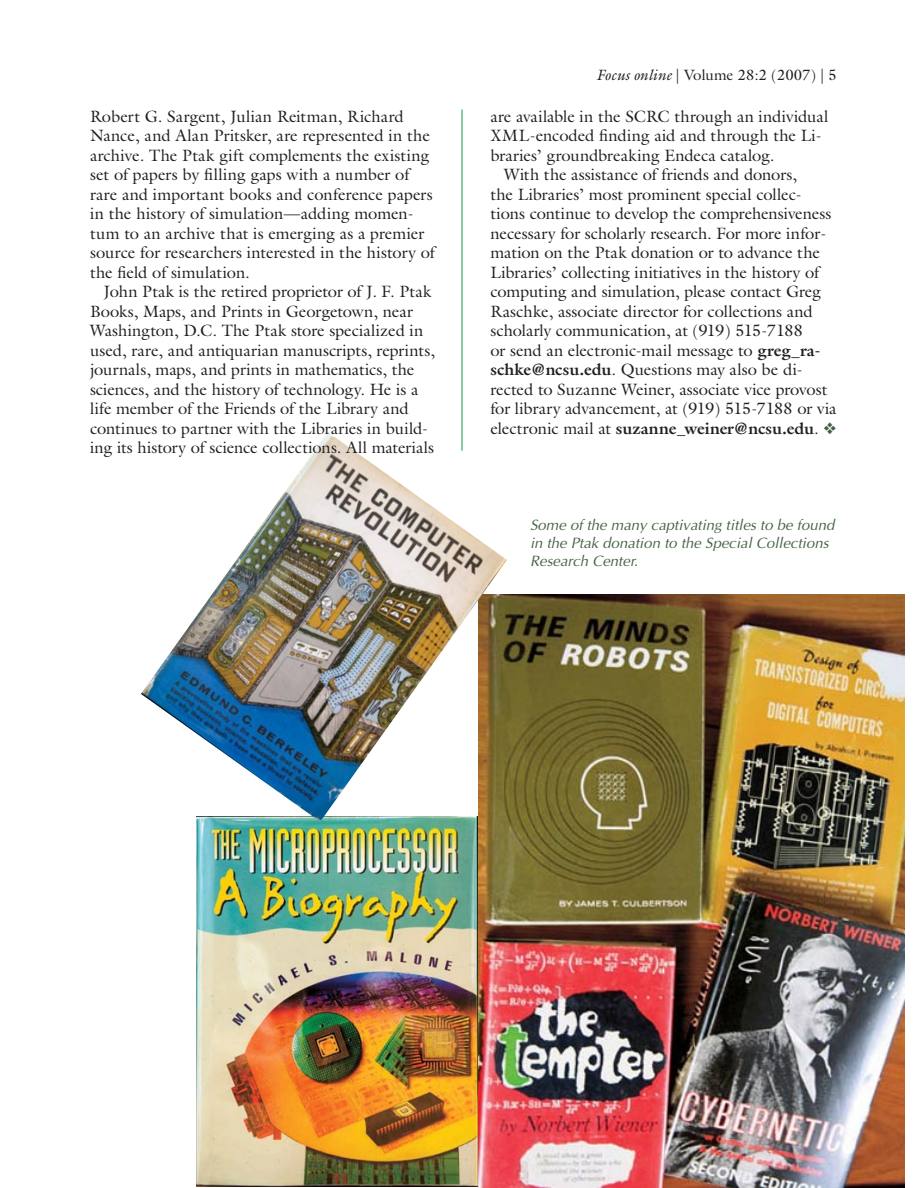
<style>
.page{position:relative;width:918px;height:1188px;background:#fff}
.page>*{position:absolute;margin:0;border:0;box-sizing:border-box;transform-origin:0 0}
.Body_text{font:16.5px/19.5px "Galliard";letter-spacing:.005em;color:#231f20}
.t1{font:italic 15px/18px "Optima";color:#426142}
.t2{font:15px "Galliard";color:#231f20}
.s1{font-style:italic}
.s2{font-weight:700}
.s3{color:#426142}
</style>
<div class="page">
<img style="left:479px;top:594px;width:425px;height:594px">
<img style="left:196px;top:822px;width:281px;height:364px">
<img style="left:141px;top:432px;width:366px;height:390px">
<hr style="left:462px;top:110px;width:1px;height:341px;background:#0a9e47">
<p class="Body_text" style="left:90px;top:106px;width:346px">Robert G. Sargent, Julian Reitman, Richard Nance, and Alan Pritsker, are represented in the archive. The Ptak gift complements the existing set of papers by filling gaps with a number of rare and important books and conference papers in the history of simulation—adding momen&shy;tum to an archive that is emerging as a premier source for researchers interested in the history of the field of simulation.</p>
<p class="Body_text" style="left:90px;top:282px;width:347px;text-indent:14px">John Ptak is the retired proprietor of J. F. Ptak Books, Maps, and Prints in Georgetown, near Washington, D.C. The Ptak store specialized in used, rare, and antiquarian manuscripts, reprints, journals, maps, and prints in mathematics, the sciences, and the history of technology. He is a life member of the Friends of the Library and continues to partner with the Libraries in build&shy;ing its history of science collections. All materials</p>
<p class="t2" style="left:596px;top:65px;width:242px"><span class="s1">Focus online</span> | Volume 28:2 (2007) | 5</p>
<p class="Body_text" style="left:490px;top:106px;width:340px">are available in the SCRC through an individual<br>XML -encoded finding aid and through the Li&shy;braries’ groundbreaking Endeca catalog.</p>
<p class="Body_text" style="left:490px;top:165px;width:348px;text-indent:14px">With the assistance of friends and donors,<br>the Libraries’ most prominent special collec&shy;tions continue to develop the comprehensiveness necessary for scholarly research. For more infor&shy;mation on the Ptak donation or to advance the Libraries’ collecting initiatives in the history of computing and simulation, please contact Greg Raschke, associate director for collections and scholarly communication, at (919) 515-7188<br>or send an electronic-mail message to <span class="s2">greg_ra&shy;schke@ncsu.edu</span>. Questions may also be di&shy;rected to Suzanne Weiner, associate vice provost for library advancement, at (919) 515-7188 or via electronic mail at <span class="s2">suzanne_weiner@ncsu.edu</span>. <span class="s3">❖</span></p>
<p class="t1" style="left:530px;top:516px;width:306px">Some of the many captivating titles to be found in the Ptak donation to the Special Collections<br>Research Center.</p>
</div>
